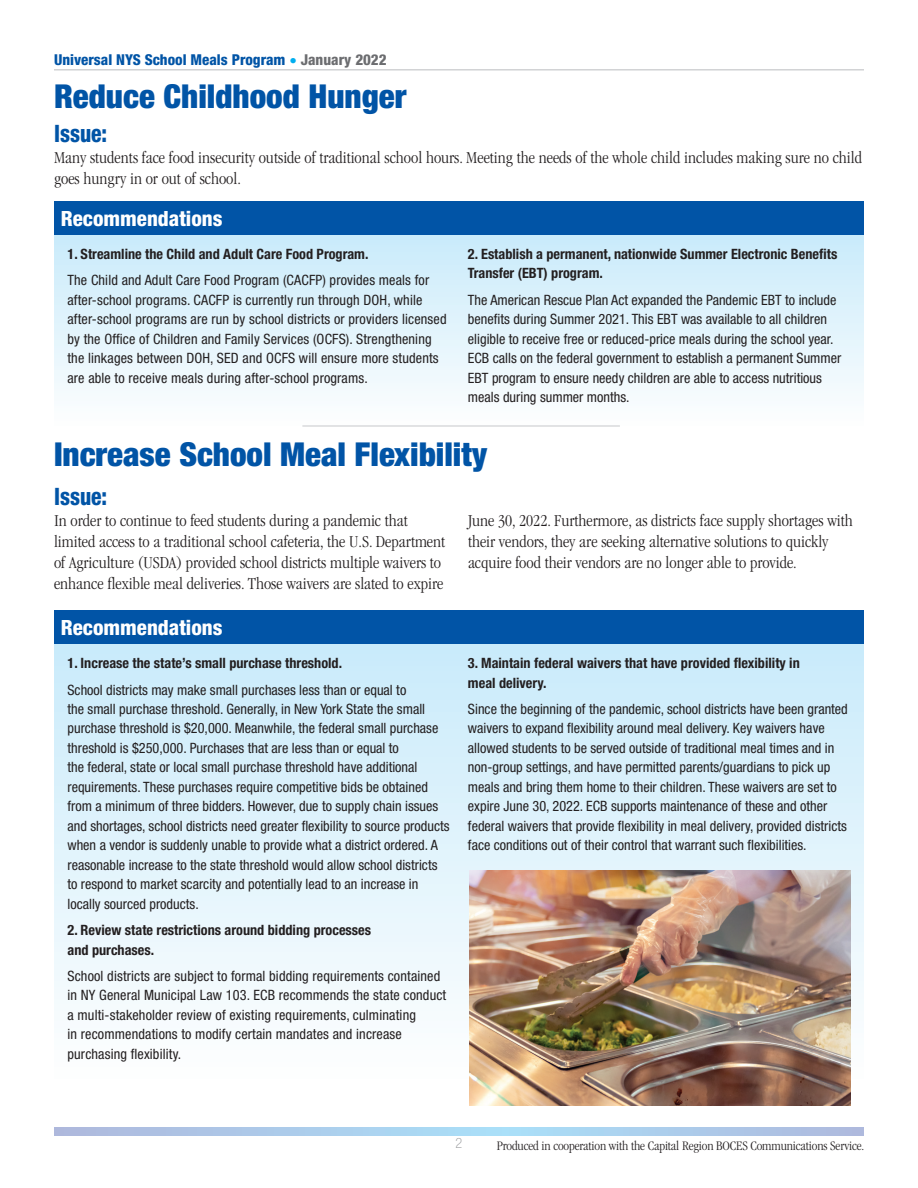
<style>
.page{position:relative;width:918px;height:1188px;background:#fff}
.page>*{position:absolute;margin:0;border:0;box-sizing:border-box;transform-origin:0 0}
.t1{font:900 condensed 33px "Helvetica Neue LT Std";color:#0154a6}
.t2{font:800 condensed 24px "Helvetica Neue LT Std";color:#0154a6;scale:.9 1}
.t3{font:800 condensed 21px "Helvetica Neue LT Std";color:#fff}
.t4{font:300 condensed 17.25px/21px "ITC Garamond Std";color:#231f20}
.t5{font:800 condensed 15px "Helvetica Neue LT Std";color:#0154a6}
.t6{font:condensed 14.25px/19.5px "Helvetica Neue LT Std";color:#231f20}
.t7{font:700 condensed 14.25px/19.5px "Helvetica Neue LT Std";color:#231f20}
.t8{font:100 condensed 14.25px "Helvetica Neue LT Std";color:#939598}
.t9{font:300 condensed 13.5px "ITC Garamond Std";letter-spacing:-.01em;color:#231f20}
.s1{color:#00aeef}
.s2{color:#6c6d70}
</style>
<div class="page">
<svg style="left:54px;top:1128px;width:810px;height:7px;background:#accbea"></svg>
<hr style="left:54px;top:69px;width:810px;height:2px;background:#d1d2d4">
<div style="left:54px;top:235px;width:810px;height:192px;background:linear-gradient(to bottom,#c9ebfa,#fdfefe)"></div>
<div style="left:54px;top:645px;width:810px;height:437px;background:linear-gradient(to bottom,#c9ebfb,#fdfefd)"></div>
<div style="left:54px;top:201px;width:810px;height:34px;background:#0154a6"></div>
<div style="left:54px;top:611px;width:810px;height:33px;background:#0154a6"></div>
<hr style="left:302px;top:425px;width:318px;height:2px;background:#d9dadc">
<img style="left:469px;top:870px;width:381px;height:236px">
<p class="t5" style="left:54px;top:50px;width:334px">Universal NYS School Meals Program <span class="s1">•</span> <span class="s2">January 2022</span></p>
<h1 class="t1" style="left:54px;top:76px;width:354px">Reduce Childhood Hunger</h1>
<h2 class="t2" style="left:54px;top:118px;width:61px">Issue:</h2>
<p class="t4" style="left:54px;top:147px;width:810px">Many students face food insecurity outside of traditional school hours. Meeting the needs of the whole child includes making sure no child goes hungry in or out of school.</p>
<h3 class="t3" style="left:61px;top:205px;width:163px">Recommendations</h3>
<p class="t7" style="left:68px;top:244px;width:303px">1. Streamline the Child and Adult Care Food Program.</p>
<p class="t6" style="left:68px;top:270px;width:381px">The Child and Adult Care Food Program (CACFP) provides meals for after-school programs. CACFP is currently run through DOH, while after-school programs are run by school districts or providers licensed by the Office of Children and Family Services (OCFS). Strengthening the linkages between DOH, SED and OCFS will ensure more students are able to receive meals during after-school programs.</p>
<p class="t7" style="left:468px;top:244px;width:371px">2. Establish a permanent, nationwide Summer Electronic Benefits<br>Transfer (EBT) program.</p>
<p class="t6" style="left:468px;top:290px;width:375px">The American Rescue Plan Act expanded the Pandemic EBT to include benefits during Summer 2021. This EBT was available to all children eligible to receive free or reduced-price meals during the school year.<br>ECB calls on the federal government to establish a permanent Summer EBT program to ensure needy children are able to access nutritious meals during summer months.</p>
<h1 class="t1" style="left:54px;top:434px;width:435px">Increase School Meal Flexibility</h1>
<h2 class="t2" style="left:54px;top:482px;width:61px">Issue:</h2>
<p class="t4" style="left:54px;top:510px;width:393px">In order to continue to feed students during a pandemic that limited access to a traditional school cafeteria, the U.S. Department of Agriculture (USDA) provided school districts multiple waivers to enhance flexible meal deliveries. Those waivers are slated to expire</p>
<p class="t4" style="left:468px;top:510px;width:386px">June 30, 2022. Furthermore, as districts face supply shortages with their vendors, they are seeking alternative solutions to quickly acquire food their vendors are no longer able to provide.</p>
<h3 class="t3" style="left:61px;top:614px;width:163px">Recommendations</h3>
<p class="t7" style="left:68px;top:653px;width:276px">1. Increase the state’s small purchase threshold.</p>
<p class="t6" style="left:68px;top:680px;width:384px">School districts may make small purchases less than or equal to<br>the small purchase threshold. Generally, in New York State the small purchase threshold is $20,000. Meanwhile, the federal small purchase threshold is $250,000. Purchases that are less than or equal to<br>the federal, state or local small purchase threshold have additional requirements. These purchases require competitive bids be obtained from a minimum of three bidders. However, due to supply chain issues and shortages, school districts need greater flexibility to source products when a vendor is suddenly unable to provide what a district ordered. A reasonable increase to the state threshold would allow school districts to respond to market scarcity and potentially lead to an increase in locally sourced products.</p>
<p class="t7" style="left:68px;top:920px;width:305px">2. Review state restrictions around bidding processes and purchases.</p>
<p class="t6" style="left:68px;top:966px;width:380px">School districts are subject to formal bidding requirements contained in NY General Municipal Law 103. ECB recommends the state conduct a multi-stakeholder review of existing requirements, culminating<br>in recommendations to modify certain mandates and increase purchasing flexibility.</p>
<p class="t7" style="left:468px;top:653px;width:333px">3. Maintain federal waivers that have provided flexibility in meal delivery.</p>
<p class="t6" style="left:468px;top:699px;width:381px">Since the beginning of the pandemic, school districts have been granted waivers to expand flexibility around meal delivery. Key waivers have allowed students to be served outside of traditional meal times and in non-group settings, and have permitted parents/guardians to pick up meals and bring them home to their children. These waivers are set to expire June 30, 2022. ECB supports maintenance of these and other federal waivers that provide flexibility in meal delivery, provided districts face conditions out of their control that warrant such flexibilities.</p>
<p class="t8" style="left:456px;top:1135px;width:8px">2</p>
<p class="t9" style="left:497px;top:1138px;width:369px">Produced in cooperation with the Capital Region BOCES Communications Service.</p>
</div>
